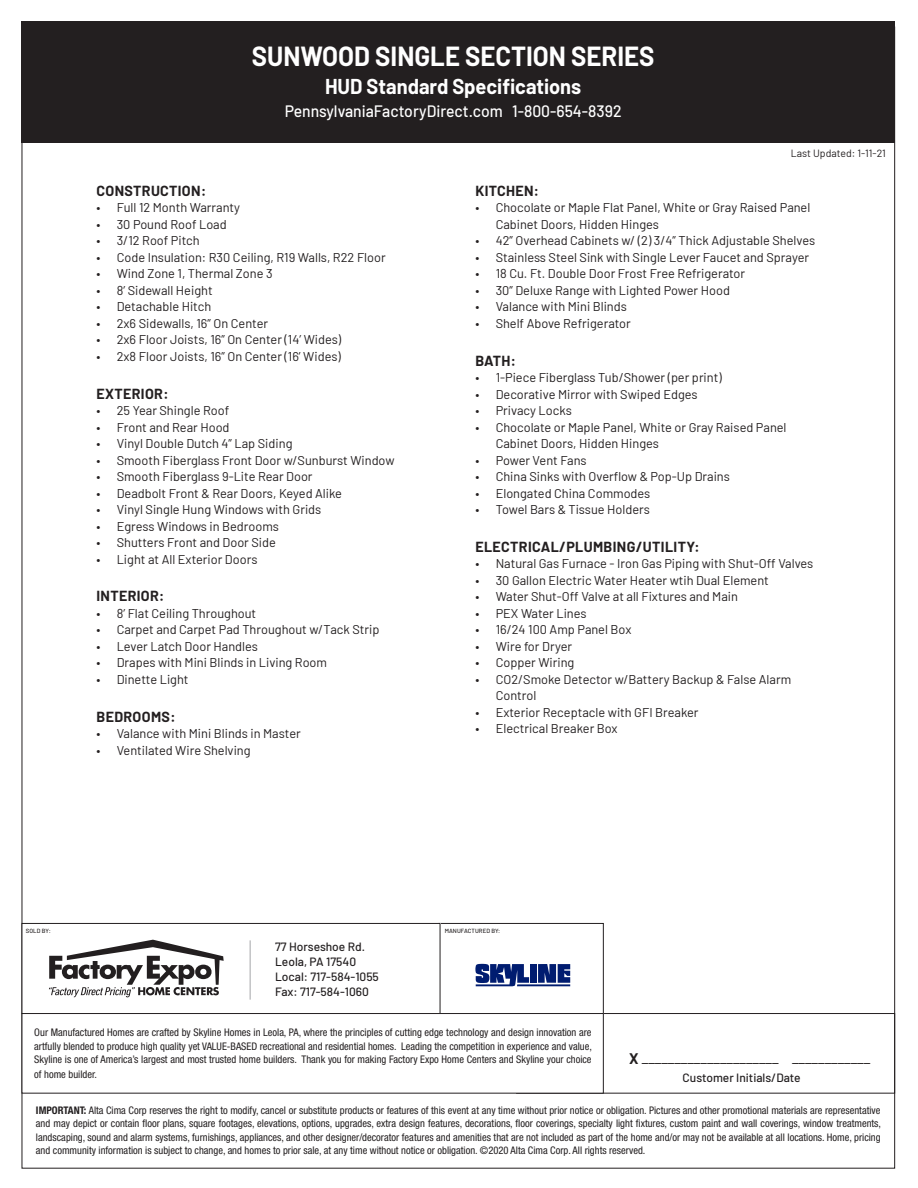
<style>
.page{position:relative;width:918px;height:1188px;background:#fff}
.page>*{position:absolute;margin:0;border:0;box-sizing:border-box;transform-origin:0 0}
.t1{font:700 27px "Barlow";color:#fff;scale:.95 1}
.t2{font:700 21px "Barlow";color:#fff;scale:.95 1}
.t3{font:500 16.5px "Barlow";color:#fff;scale:.95 1}
.t4{font:15px "Barlow";color:#231f20}
.Headers{font:700 14.25px "Barlow";letter-spacing:.025em;color:#231f20}
.t5{font:12.75px/16.5px "Barlow";color:#231f20}
.t6{font:500 12px/15px "Barlow";color:#231f20}
.heading_new{font:condensed 10.5px/13.5px "Helvetica Neue LT Std";color:#231f20;text-align:justify}
.t7{font:10.5px "Barlow";color:#231f20}
.t8{font:500 6px "Barlow";letter-spacing:.01em;color:#231f20}
.s1{font-weight:700}
</style>
<div class="page">
<div style="left:438px;top:923px;width:166px;height:91px;border:1px solid #231f20"></div>
<div style="left:22px;top:923px;width:418px;height:91px;border:1px solid #231f20"></div>
<div style="left:22px;top:21px;width:873px;height:122px;background:#231f20"></div>
<hr style="left:250px;top:940px;width:1px;height:60px;background:#a4a5a9">
<div style="left:516px;top:1013px;width:379px;height:81px;border:1px solid #231f20"></div>
<svg style="left:49px;top:940px;width:175px;height:57px"></svg>
<svg style="left:475px;top:964px;width:95px;height:22px"></svg>
<hr style="left:517px;top:984px;width:53px;height:2px;background:#001c70">
<div style="left:22px;top:1014px;width:581px;height:79px;background:#fff"></div>
<div style="left:22px;top:1013px;width:582px;height:81px;border:1px solid #231f20"></div>
<p class="t1" style="left:252px;top:36px;width:425px">SUNWOOD SINGLE SECTION SERIES</p>
<p class="t2" style="left:325px;top:71px;width:271px">HUD Standard Specifications</p>
<p class="t3" style="left:285px;top:99px;width:356px">PennsylvaniaFactoryDirect.com 1-800-654-8392</p>
<p class="t7" style="left:791px;top:145px;width:97px">Last Updated: 1-11-21</p>
<p class="Headers" style="left:96px;top:180px;width:111px">CONSTRUCTION:</p>
<p class="t5" style="left:96px;top:198px;width:145px">• Full 12 Month Warranty</p>
<p class="t5" style="left:96px;top:215px;width:132px">• 30 Pound Roof Load</p>
<p class="t5" style="left:96px;top:231px;width:105px">• 3/12 Roof Pitch</p>
<p class="t5" style="left:96px;top:248px;width:291px">• Code Insulation: R30 Ceiling, R19 Walls, R22 Floor</p>
<p class="t5" style="left:96px;top:264px;width:178px">• Wind Zone 1, Thermal Zone 3</p>
<p class="t5" style="left:96px;top:281px;width:118px">• 8’ Sidewall Height</p>
<p class="t5" style="left:96px;top:297px;width:116px">• Detachable Hitch</p>
<p class="t5" style="left:96px;top:314px;width:173px">• 2x6 Sidewalls, 16” On Center</p>
<p class="t5" style="left:96px;top:330px;width:246px">• 2x6 Floor Joists, 16” On Center (14’ Wides)</p>
<p class="t5" style="left:96px;top:347px;width:246px">• 2x8 Floor Joists, 16” On Center (16’ Wides)</p>
<p class="Headers" style="left:96px;top:383px;width:74px">EXTERIOR:</p>
<p class="t5" style="left:96px;top:401px;width:134px">• 25 Year Shingle Roof</p>
<p class="t5" style="left:96px;top:418px;width:135px">• Front and Rear Hood</p>
<p class="t5" style="left:96px;top:434px;width:198px">• Vinyl Double Dutch 4” Lap Siding</p>
<p class="t5" style="left:96px;top:451px;width:300px">• Smooth Fiberglass Front Door w/Sunburst Window</p>
<p class="t5" style="left:96px;top:467px;width:218px">• Smooth Fiberglass 9-Lite Rear Door</p>
<p class="t5" style="left:96px;top:484px;width:247px">• Deadbolt Front &amp; Rear Doors, Keyed Alike</p>
<p class="t5" style="left:96px;top:500px;width:226px">• Vinyl Single Hung Windows with Grids</p>
<p class="t5" style="left:96px;top:517px;width:184px">• Egress Windows in Bedrooms</p>
<p class="t5" style="left:96px;top:533px;width:181px">• Shutters Front and Door Side</p>
<p class="t5" style="left:96px;top:550px;width:163px">• Light at All Exterior Doors</p>
<p class="Headers" style="left:96px;top:586px;width:70px">INTERIOR:</p>
<p class="t5" style="left:96px;top:604px;width:161px">• 8’ Flat Ceiling Throughout</p>
<p class="t5" style="left:96px;top:621px;width:285px">• Carpet and Carpet Pad Throughout w/Tack Strip</p>
<p class="t5" style="left:96px;top:637px;width:163px">• Lever Latch Door Handles</p>
<p class="t5" style="left:96px;top:654px;width:232px">• Drapes with Mini Blinds in Living Room</p>
<p class="t5" style="left:96px;top:670px;width:94px">• Dinette Light</p>
<p class="Headers" style="left:96px;top:706px;width:81px">BEDROOMS:</p>
<p class="t5" style="left:96px;top:724px;width:206px">• Valance with Mini Blinds in Master</p>
<p class="t5" style="left:96px;top:741px;width:156px">• Ventilated Wire Shelving</p>
<p class="Headers" style="left:475px;top:180px;width:65px">KITCHEN:</p>
<p class="t5" style="left:496px;top:198px;width:316px;text-indent:-20px">• Chocolate or Maple Flat Panel, White or Gray Raised Panel<br>Cabinet Doors, Hidden Hinges</p>
<p class="t5" style="left:475px;top:231px;width:341px">• 42” Overhead Cabinets w/ (2) 3/4” Thick Adjustable Shelves</p>
<p class="t5" style="left:475px;top:248px;width:335px">• Stainless Steel Sink with Single Lever Faucet and Sprayer</p>
<p class="t5" style="left:475px;top:264px;width:271px">• 18 Cu. Ft. Double Door Frost Free Refrigerator</p>
<p class="t5" style="left:475px;top:281px;width:256px">• 30” Deluxe Range with Lighted Power Hood</p>
<p class="t5" style="left:475px;top:297px;width:153px">• Valance with Mini Blinds</p>
<p class="t5" style="left:475px;top:314px;width:157px">• Shelf Above Refrigerator</p>
<p class="Headers" style="left:475px;top:350px;width:42px">BATH:</p>
<p class="t5" style="left:475px;top:368px;width:248px">• 1-Piece Fiberglass Tub/Shower (per print)</p>
<p class="t5" style="left:475px;top:385px;width:224px">• Decorative Mirror with Swiped Edges</p>
<p class="t5" style="left:475px;top:401px;width:98px">• Privacy Locks</p>
<p class="t5" style="left:496px;top:418px;width:292px;text-indent:-20px">• Chocolate or Maple Panel, White or Gray Raised Panel<br>Cabinet Doors, Hidden Hinges</p>
<p class="t5" style="left:475px;top:451px;width:113px">• Power Vent Fans</p>
<p class="t5" style="left:475px;top:467px;width:256px">• China Sinks with Overflow &amp; Pop-Up Drains</p>
<p class="t5" style="left:475px;top:484px;width:176px">• Elongated China Commodes</p>
<p class="t5" style="left:475px;top:500px;width:176px">• Towel Bars &amp; Tissue Holders</p>
<p class="Headers" style="left:475px;top:536px;width:226px">ELECTRICAL/PLUMBING/UTILITY:</p>
<p class="t5" style="left:475px;top:555px;width:339px">• Natural Gas Furnace - Iron Gas Piping with Shut-Off Valves</p>
<p class="t5" style="left:475px;top:571px;width:295px">• 30 Gallon Electric Water Heater wtih Dual Element</p>
<p class="t5" style="left:475px;top:588px;width:264px">• Water Shut-Off Valve at all Fixtures and Main</p>
<p class="t5" style="left:475px;top:604px;width:113px">• PEX Water Lines</p>
<p class="t5" style="left:475px;top:621px;width:158px">• 16/24 100 Amp Panel Box</p>
<p class="t5" style="left:475px;top:637px;width:98px">• Wire for Dryer</p>
<p class="t5" style="left:475px;top:654px;width:100px">• Copper Wiring</p>
<p class="t5" style="left:496px;top:670px;width:297px;text-indent:-20px">• CO2/Smoke Detector w/Battery Backup &amp; False Alarm<br>Control</p>
<p class="t5" style="left:475px;top:703px;width:225px">• Exterior Receptacle with GFI Breaker</p>
<p class="t5" style="left:475px;top:720px;width:144px">• Electrical Breaker Box</p>
<p class="t8" style="left:26px;top:926px;width:26px">SOLD BY:</p>
<p class="t8" style="left:445px;top:926px;width:57px">MANUFACTURED BY:</p>
<p class="t6" style="left:275px;top:938px;width:91px">77 Horseshoe Rd.</p>
<p class="t6" style="left:275px;top:953px;width:83px">Leola, PA 17540</p>
<p class="t6" style="left:275px;top:968px;width:105px">Local: 717-584-1055<br>Fax: 717-584-1060</p>
<p class="heading_new" style="left:34px;top:1026px;width:559px">Our Manufactured Homes are crafted by Skyline Homes in Leola, PA, where the principles of cutting edge technology and design innovation are artfully blended to produce high quality yet VALUE-BASED recreational and residential homes. Leading the competition in experience and value, Skyline is one of America’s largest and most trusted home builders. Thank you for making Factory Expo Home Centers and Skyline your choice</p>
<p class="heading_new" style="left:34px;top:1068px;width:64px">of home builder.</p>
<p class="t4" style="left:629px;top:1048px;width:243px"><span class="s1">X</span> _____________________ ____________</p>
<p class="t6" style="left:683px;top:1069px;width:119px">Customer Initials/Date</p>
<p class="heading_new" style="left:36px;top:1103px;width:847px"><span class="s1">IMPORTANT:</span> Alta Cima Corp reserves the right to modify, cancel or substitute products or features of this event at any time without prior notice or obligation. Pictures and other promotional materials are representative and may depict or contain floor plans, square footages, elevations, options, upgrades, extra design features, decorations, floor coverings, specialty light fixtures, custom paint and wall coverings, window treatments, landscaping, sound and alarm systems, furnishings, appliances, and other designer/decorator features and amenities that are not included as part of the home and/or may not be available at all locations. Home, pricing and community information is subject to change, and homes to prior sale, at any time without notice or obligation. ©2020 Alta Cima Corp. All rights reserved.</p>
</div>
